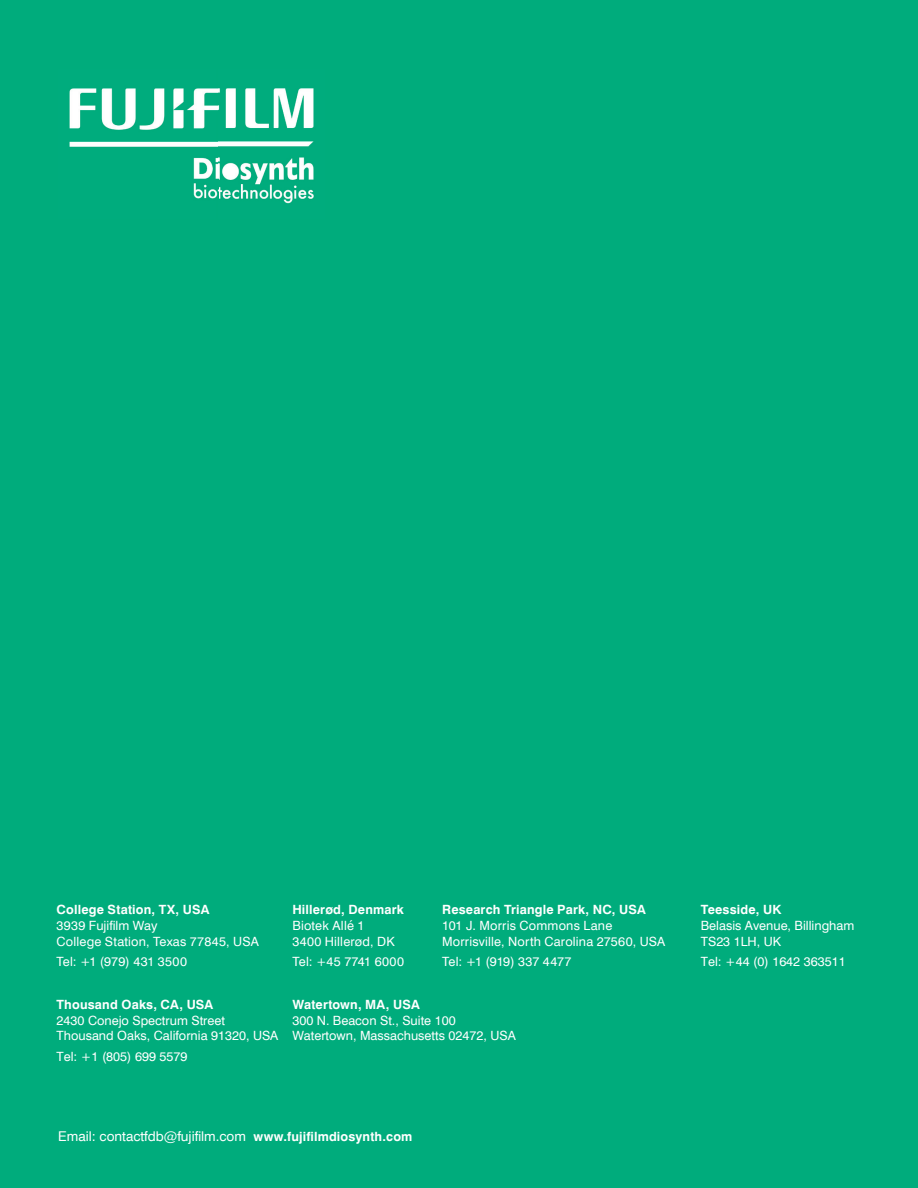
<style>
.page{position:relative;width:918px;height:1188px;background:#00ac7c}
.page>*{position:absolute;margin:0;border:0;box-sizing:border-box;transform-origin:0 0}
.t1{font:13.5px "Swiss 721 BT";color:#fff}
.t2{font:12.75px/15.9px "Swiss 721 BT";color:#fff}
.t3{font:700 12.75px "Swiss 721 BT";letter-spacing:.015em;color:#fff}
.t4{font:12.75px "Swiss 721 BT";letter-spacing:.02em;color:#fff}
.t5{font:12.75px "Swiss 721 BT";letter-spacing:.025em;color:#fff}
.s1{font-weight:700;font-size:12.75px}
</style>
<div class="page">
<img style="left:69px;top:88px;width:245px;height:116px">
<p class="t3" style="left:57px;top:901px;width:154px">College Station, TX, USA</p>
<p class="t2" style="left:57px;top:917px;width:204px">3939 Fujifilm Way<br>College Station, Texas 77845, USA</p>
<p class="t4" style="left:57px;top:953px;width:132px">Tel: +1 (979) 431 3500</p>
<p class="t3" style="left:57px;top:996px;width:158px">Thousand Oaks, CA, USA</p>
<p class="t2" style="left:57px;top:1012px;width:223px">2430 Conejo Spectrum Street<br>Thousand Oaks, California 91320, USA</p>
<p class="t2" style="left:57px;top:1048px;width:132px">Tel: +1 (805) 699 5579</p>
<p class="t3" style="left:292px;top:901px;width:113px">Hillerød, Denmark</p>
<p class="t2" style="left:292px;top:917px;width:104px">Biotek Allé 1<br>3400 Hillerød, DK</p>
<p class="t5" style="left:292px;top:953px;width:113px">Tel: +45 7741 6000</p>
<p class="t3" style="left:442px;top:901px;width:205px">Research Triangle Park, NC, USA</p>
<p class="t2" style="left:442px;top:917px;width:225px">101 J. Morris Commons Lane<br>Morrisville, North Carolina 27560, USA</p>
<p class="t2" style="left:442px;top:953px;width:131px">Tel: +1 (919) 337 4477</p>
<p class="t3" style="left:292px;top:996px;width:129px">Watertown, MA, USA</p>
<p class="t2" style="left:292px;top:1012px;width:225px">300 N. Beacon St., Suite 100<br>Watertown, Massachusetts 02472, USA</p>
<p class="t1" style="left:58px;top:1128px;width:356px">Email: contactfdb@fujifilm.com <span class="s1">www.fujifilmdiosynth.com</span></p>
<p class="t3" style="left:701px;top:901px;width:82px">Teesside, UK</p>
<p class="t2" style="left:701px;top:917px;width:155px">Belasis Avenue, Billingham<br>TS23 1LH, UK</p>
<p class="t2" style="left:701px;top:953px;width:146px">Tel: +44 (0) 1642 363511</p>
</div>
